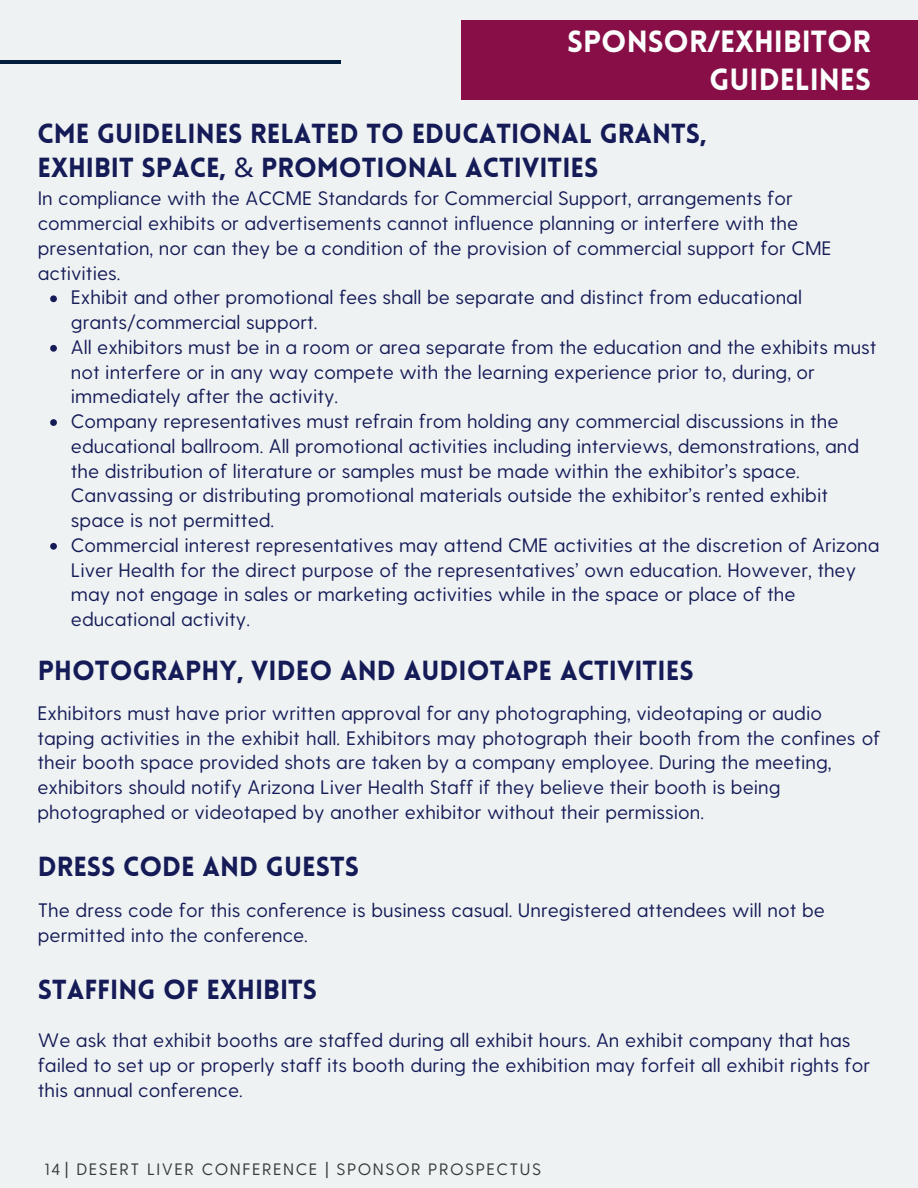
<style>
.page{position:relative;width:918px;height:1188px;background:#eff2f2}
.page>*{position:absolute;margin:0;border:0;box-sizing:border-box;transform-origin:0 0}
.t1{font:900 30px/38.2px "Lovelo";color:#fcfdfd;text-align:right}
.t2{font:900 27px/34.8px "Lovelo";color:#141b57}
.t3{font:19.5px/24.8px "Greycliff CF";color:#141b57}
.t4{font:16.5px "Greycliff CF";letter-spacing:.095em;color:#373a3c}
.s1{font-family:"Noto Sans";font-weight:400}
.s2{font-size:16.2px}
</style>
<div class="page">
<hr style="left:0;top:60px;width:340px;height:4px;background:#001d3b">
<div style="left:461px;top:20px;width:457px;height:80px;background:#870e46"></div>
<svg style="left:50px;top:295px;width:7px;height:7px"></svg>
<svg style="left:50px;top:345px;width:7px;height:7px"></svg>
<svg style="left:50px;top:419px;width:7px;height:7px"></svg>
<svg style="left:50px;top:543px;width:7px;height:7px"></svg>
<h1 class="t1" style="left:567px;top:22px;width:305px">SPONSOR/EXHIBITOR<br>GUIDELINES</h1>
<h2 class="t2" style="left:37px;top:116px;width:671px">CME GUIDELINES RELATED TO EDUCATIONAL GRANTS,<br>EXHIBIT SPACE, <span class="s1">&amp;</span> PROMOTIONAL ACTIVITIES</h2>
<p class="t3" style="left:38px;top:187px;width:756px">In compliance with the ACCME Standards for Commercial Support, arrangements for</p>
<p class="t3" style="left:38px;top:211px;width:762px">commercial exhibits or advertisements cannot influence planning or interfere with the</p>
<p class="t3" style="left:38px;top:236px;width:795px">presentation, nor can they be a condition of the provision of commercial support for CME</p>
<p class="t3" style="left:38px;top:261px;width:84px">activities.</p>
<p class="t3" style="left:71px;top:286px;width:733px">Exhibit and other promotional fees shall be separate and distinct from educational</p>
<p class="t3" style="left:71px;top:310px;width:248px">grants/commercial support.</p>
<p class="t3" style="left:71px;top:335px;width:807px">All exhibitors must be in a room or area separate from the education and the exhibits must</p>
<p class="t3" style="left:71px;top:360px;width:746px">not interfere or in any way compete with the learning experience prior to, during, or</p>
<p class="t3" style="left:71px;top:385px;width:269px">immediately after the activity.</p>
<p class="t3" style="left:71px;top:409px;width:769px">Company representatives must refrain from holding any commercial discussions in the</p>
<p class="t3" style="left:71px;top:434px;width:790px">educational ballroom. All promotional activities including interviews, demonstrations, and</p>
<p class="t3" style="left:71px;top:459px;width:731px">the distribution of literature or samples must be made within the exhibitor’s space.</p>
<p class="t3" style="left:71px;top:484px;width:759px">Canvassing or distributing promotional materials outside the exhibitor’s rented exhibit</p>
<p class="t3" style="left:71px;top:508px;width:205px">space is not permitted.</p>
<p class="t3" style="left:71px;top:533px;width:810px">Commercial interest representatives may attend CME activities at the discretion of Arizona</p>
<p class="t3" style="left:71px;top:558px;width:787px">Liver Health for the direct purpose of the representatives’ own education. However, they</p>
<p class="t3" style="left:71px;top:583px;width:726px">may not engage in sales or marketing activities while in the space or place of the</p>
<p class="t3" style="left:71px;top:607px;width:181px">educational activity.</p>
<h2 class="t2" style="left:38px;top:654px;width:657px">PHOTOGRAPHY, VIDEO AND AUDIOTAPE ACTIVITIES</h2>
<p class="t3" style="left:37px;top:701px;width:844px">Exhibitors must have prior written approval for any photographing, videotaping or audio taping activities in the exhibit hall. Exhibitors may photograph their booth from the confines of their booth space provided shots are taken by a company employee. During the meeting, exhibitors should notify Arizona Liver Health Staff if they believe their booth is being photographed or videotaped by another exhibitor without their permission.</p>
<h2 class="t2" style="left:38px;top:850px;width:323px">DRESS CODE AND GUESTS</h2>
<p class="t3" style="left:38px;top:898px;width:789px">The dress code for this conference is business casual. Unregistered attendees will not be permitted into the conference.</p>
<h2 class="t2" style="left:38px;top:973px;width:281px">STAFFING OF EXHIBITS</h2>
<p class="t3" style="left:38px;top:1028px;width:834px">We ask that exhibit booths are staffed during all exhibit hours. An exhibit company that has failed to set up or properly staff its booth during the exhibition may forfeit all exhibit rights for this annual conference.</p>
<p class="t4" style="left:45px;top:1160px;width:498px"><span class="s2">14</span> | DESERT LIVER CONFERENCE | SPONSOR PROSPECTUS</p>
</div>
